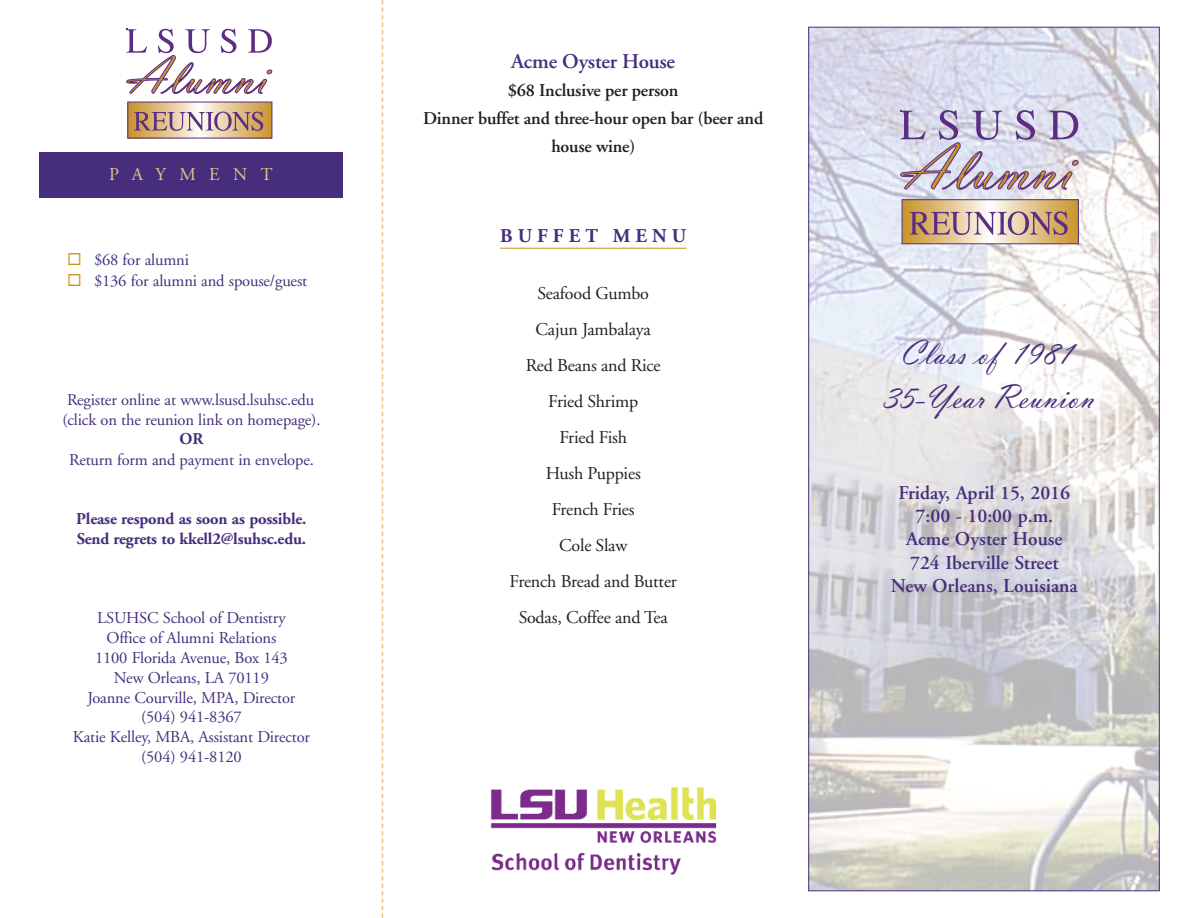
<style>
.page{position:relative;width:1188px;height:918px;background:#fff}
.page>*{position:absolute;margin:0;border:0;box-sizing:border-box;transform-origin:0 0}
.t1{font:36px/44px "Vladimir Scr Joi D";color:#462e7d;text-align:center}
.t2{font:600 21px "Adobe Garamond";letter-spacing:-.01em;color:#462e7d}
.t3{font:600 19.5px/23.4px "Adobe Garamond";color:#462e7d;text-align:center}
.t4{font:700 19.5px "Adobe Garamond Pro";letter-spacing:.26em;color:#462e7d}
.t5{font:18px/36px "Adobe Garamond";letter-spacing:-.01em;color:#231f20;text-align:center}
.t6{font:600 18px/28px "Adobe Garamond";letter-spacing:-.01em;color:#231f20;text-align:center}
.t7{font:18px "Adobe Garamond";letter-spacing:.75em;color:#e6c586}
.t8{font:16.5px/19.8px "Adobe Garamond";letter-spacing:-.01em;color:#462e7d}
.t9{font:700 16.5px/19.8px "Adobe Garamond";letter-spacing:-.01em;color:#462e7d}
</style>
<div class="page">
<img style="left:810px;top:29px;width:348px;height:860px">
<svg style="left:382px;top:0;width:1px;height:918px"></svg>
<div style="left:39px;top:152px;width:304px;height:45px;background:#462e7d"></div>
<hr style="left:500px;top:248px;width:186px;height:1px;background:#cd9017">
<svg style="left:904px;top:201px;width:173px;height:41px;background:#e0c186"></svg>
<div style="left:902px;top:199px;width:177px;height:45px;border:1px solid #5b2d83"></div>
<svg style="left:910px;top:211px;width:158px;height:24px;background:#bb9b93"></svg>
<svg style="left:900px;top:110px;width:179px;height:80px;background:#c5bdcf"></svg>
<svg style="left:129px;top:104px;width:141px;height:32px;background:#e0c186"></svg>
<div style="left:127px;top:102px;width:145px;height:36px;border:1px solid #5b2d83"></div>
<svg style="left:134px;top:112px;width:129px;height:19px;background:#ba9993"></svg>
<svg style="left:126px;top:29px;width:146px;height:65px"></svg>
<img style="left:490px;top:787px;width:227px;height:88px">
<p class="t7" style="left:109px;top:167px;width:165px">PAYMENT</p>
<p class="t8" style="left:94px;top:251px;width:215px;line-height:20.7px">$68 for alumni<br>$136 for alumni and spouse/guest</p>
<p class="t8" style="left:62px;top:391px;width:260px">Register online at www.lsusd.lsuhsc.edu (click on the reunion link on homepage).</p>
<p class="t9" style="left:180px;top:431px;width:25px">OR</p>
<p class="t8" style="left:69px;top:451px;width:246px">Return form and payment in envelope.</p>
<p class="t9" style="left:76px;top:511px;width:232px">Please respond as soon as possible.<br>Send regrets to kkell2@lsuhsc.edu.</p>
<p class="t8" style="left:73px;top:610px;width:239px;text-align:center">LSUHSC School of Dentistry<br>Office of Alumni Relations<br>1100 Florida Avenue, Box 143<br>New Orleans, LA 70119<br>Joanne Courville, MPA, Director (504) 941-8367<br>Katie Kelley, MBA, Assistant Director (504) 941-8120</p>
<p class="t2" style="left:511px;top:53px;width:165px">Acme Oyster House</p>
<p class="t6" style="left:423px;top:78px;width:341px">$68 Inclusive per person<br>Dinner buffet and three-hour open bar (beer and house wine)</p>
<p class="t4" style="left:500px;top:229px;width:187px">BUFFET MENU</p>
<p class="t5" style="left:510px;top:277px;width:169px">Seafood Gumbo<br>Cajun Jambalaya<br>Red Beans and Rice<br>Fried Shrimp<br>Fried Fish<br>Hush Puppies<br>French Fries<br>Cole Slaw<br>French Bread and Butter<br>Sodas, Coffee and Tea</p>
<h1 class="t1" style="left:883px;top:330px;width:214px">Class of 1981<br>35-Year Reunion</h1>
<p class="t3" style="left:891px;top:482px;width:188px">Friday, April 15, 2016<br>7:00 - 10:00 p.m.<br>Acme Oyster House<br>724 Iberville Street<br>New Orleans, Louisiana</p>
</div>
